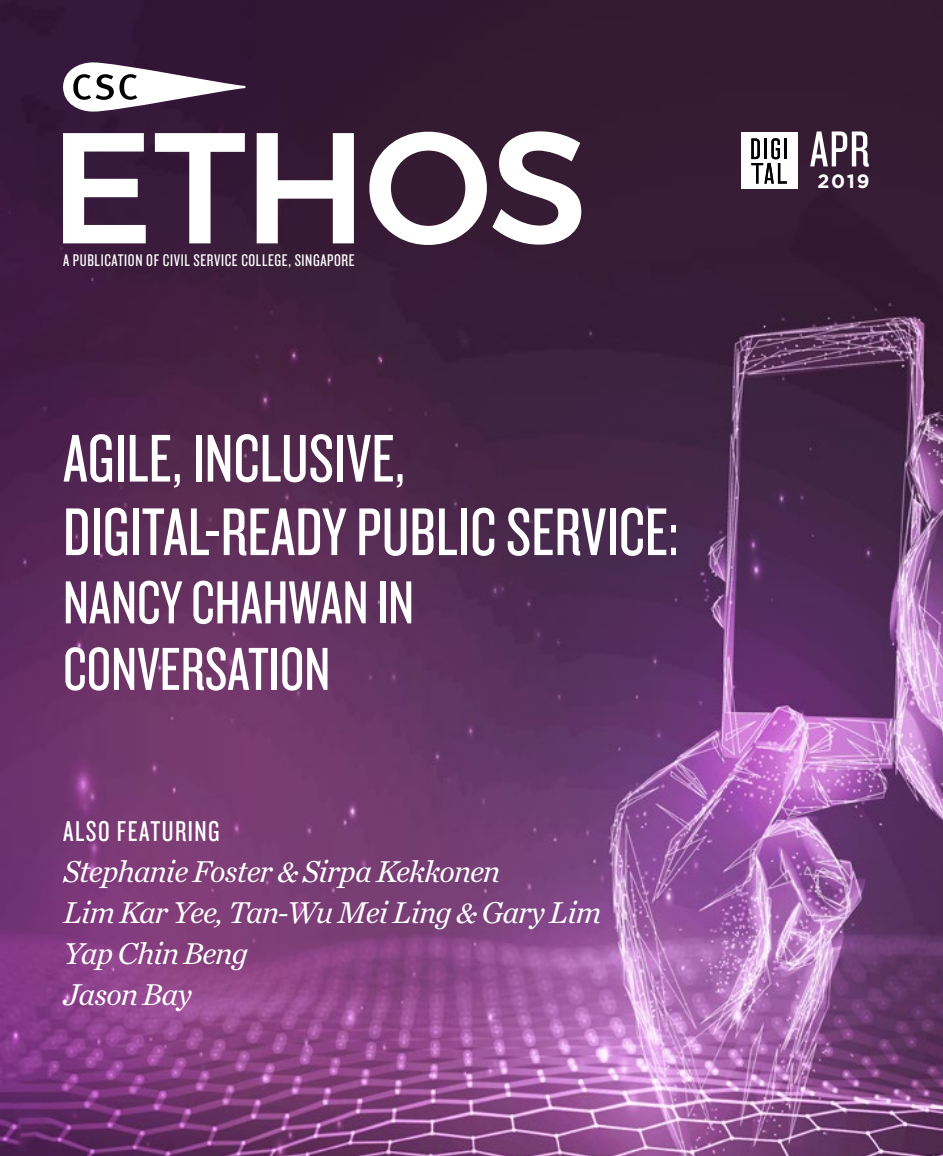
<style>
.page{position:relative;width:943px;height:1156px;background:#fff}
.page>*{position:absolute;margin:0;border:0;box-sizing:border-box;transform-origin:0 0}
.t1{font:70px/73.5px "Knockout HTF28 Junior Featherwt";color:#fff}
.t2{font:63px/66.5px "Knockout HTF28 Junior Featherwt";color:#fff}
.t3{font:52.5px "Knockout HTF28 Junior Featherwt";color:#fff}
.t4{font:italic 31.5px/41.1px "Chronicle Text G1";letter-spacing:-.025em;color:#fff}
.t5{font:29.75px "Knockout HTF28 Junior Featherwt";letter-spacing:.05em;color:#fff}
.t6{font:700 19.25px "Gotham";color:#fff}
.t7{font:17.5px "Knockout HTF28 Junior Featherwt";letter-spacing:.035em;color:#fff}
</style>
<div class="page">
<img style="left:0;top:0;width:943px;height:1156px">
<svg style="left:63px;top:131px;width:518px;height:114px"></svg>
<div style="left:741px;top:133px;width:56px;height:56px;background:#fff"></div>
<svg style="left:751px;top:138px;width:36px;height:46px"></svg>
<svg style="left:63px;top:62px;width:182px;height:50px"></svg>
<p class="t7" style="left:63px;top:252px;width:293px">A PUBLICATION OF CIVIL SERVICE COLLEGE, SINGAPORE</p>
<h1 class="t1" style="left:63px;top:423px;width:617px">AGILE, INCLUSIVE,<br>DIGITAL-READY PUBLIC SERVICE:</h1>
<h2 class="t2" style="left:63px;top:571px;width:352px">NANCY CHAHWAN IN<br>CONVERSATION</h2>
<p class="t5" style="left:63px;top:816px;width:158px">ALSO FEATURING</p>
<p class="t4" style="left:63px;top:849px;width:539px">Stephanie Foster &amp; Sirpa Kekkonen<br>Lim Kar Yee, Tan-Wu Mei Ling &amp; Gary Lim<br>Yap Chin Beng<br>Jason Bay</p>
<h3 class="t3" style="left:809px;top:123px;width:61px">APR</h3>
<p class="t6" style="left:817px;top:168px;width:54px">2019</p>
</div>
